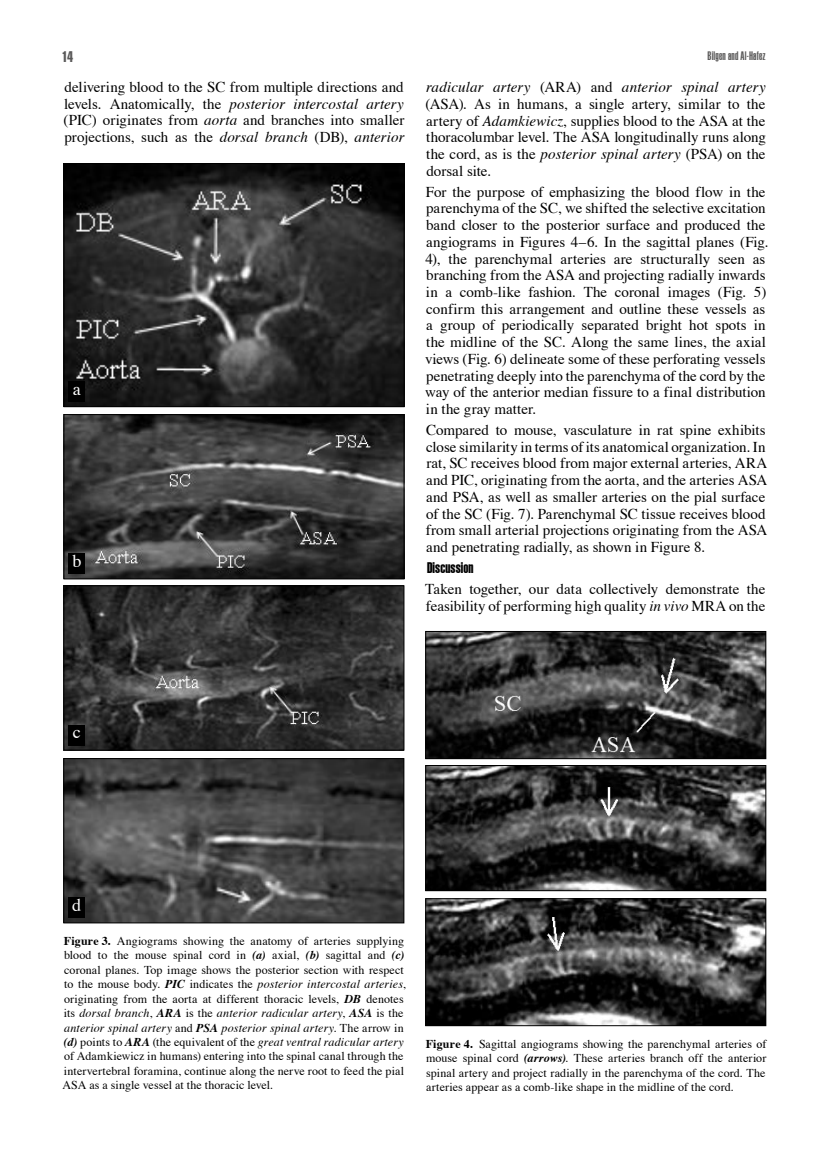
<style>
.page{position:relative;width:830px;height:1149px;background:#fff}
.page>*{position:absolute;margin:0;border:0;box-sizing:border-box;transform-origin:0 0}
.t1{font:18px "Times";color:#fff}
.t2{font:15px/16.6px "Times";color:#000}
.t3{font:15px "Helvetica Compressed Extra";letter-spacing:.005em;color:#000}
.t4{font:15px "Helvetica Compressed Extra";color:#595858}
.t5{font:12px/14.4px "Times";letter-spacing:.005em;color:#000}
.t6{font:12px "Helvetica Compressed Ultra";letter-spacing:.015em;color:#595858}
.s1{font-style:italic}
.s2{font-weight:700}
.s3{font-weight:700;font-style:italic}
</style>
<div class="page">
<img style="left:65px;top:760px;width:337px;height:160px">
<div style="left:63px;top:758px;width:341px;height:164px;border:1px solid #000"></div>
<div style="left:69px;top:897px;width:16px;height:20px;background:#000"></div>
<img style="left:66px;top:416px;width:336px;height:161px">
<div style="left:64px;top:414px;width:340px;height:165px;border:1px solid #000"></div>
<div style="left:69px;top:553px;width:16px;height:21px;background:#000"></div>
<img style="left:66px;top:165px;width:336px;height:240px">
<div style="left:64px;top:163px;width:340px;height:244px;border:1px solid #000"></div>
<div style="left:69px;top:381px;width:16px;height:20px;background:#000"></div>
<img style="left:66px;top:587px;width:336px;height:161px">
<div style="left:64px;top:585px;width:340px;height:165px;border:1px solid #000"></div>
<div style="left:69px;top:724px;width:16px;height:21px;background:#000"></div>
<img style="left:427px;top:900px;width:336px;height:123px">
<div style="left:425px;top:898px;width:340px;height:127px;border:1px solid #000"></div>
<img style="left:427px;top:633px;width:336px;height:123px">
<div style="left:425px;top:631px;width:340px;height:127px;border:1px solid #000"></div>
<img style="left:427px;top:767px;width:336px;height:121px">
<div style="left:425px;top:765px;width:340px;height:125px;border:1px solid #000"></div>
<p class="t4" style="left:62px;top:48px;width:12px">14</p>
<p class="t6" style="left:707px;top:48px;width:59px">Bilgen and Al-Hafez</p>
<p class="t2" style="left:64px;top:80px;width:342px;text-align:justify">delivering blood to the SC from multiple directions and levels. Anatomically, the <span class="s1">posterior intercostal artery </span>(PIC) originates from <span class="s1">aorta</span> and branches into smaller projections, such as the <span class="s1">dorsal branch</span> (DB), <span class="s1">anterior</span></p>
<p class="t2" style="left:425px;top:80px;width:342px;text-align:justify"><span class="s1">radicular artery</span> (ARA) and <span class="s1">anterior spinal artery </span>(ASA). As in humans, a single artery, similar to the artery of <span class="s1">Adamkiewicz</span>, supplies blood to the ASA at the thoracolumbar level. The ASA longitudinally runs along the cord, as is the <span class="s1">posterior spinal artery</span> (PSA) on the dorsal site.</p>
<p class="t2" style="left:425px;top:184px;width:345px">For the purpose of emphasizing the blood flow in the parenchyma of the SC, we shifted the selective excitation band closer to the posterior surface and produced the angiograms in Figures 4–6. In the sagittal planes (Fig.<br>4), the parenchymal arteries are structurally seen as branching from the ASA and projecting radially inwards in a comb-like fashion. The coronal images (Fig. 5) confirm this arrangement and outline these vessels as a group of periodically separated bright hot spots in the midline of the SC. Along the same lines, the axial views (Fig. 6) delineate some of these perforating vessels penetrating deeply into the parenchyma of the cord by the way of the anterior median fissure to a final distribution in the gray matter.</p>
<p class="t2" style="left:426px;top:422px;width:343px">Compared to mouse, vasculature in rat spine exhibits close similarity in terms of its anatomical organization. In rat, SC receives blood from major external arteries, ARA and PIC, originating from the aorta, and the arteries ASA and PSA, as well as smaller arteries on the pial surface of the SC (Fig. 7). Parenchymal SC tissue receives blood from small arterial projections originating from the ASA and penetrating radially, as shown in Figure 8.</p>
<p class="t3" style="left:427px;top:558px;width:48px">Discussion</p>
<p class="t2" style="left:425px;top:581px;width:341px">Taken together, our data collectively demonstrate the feasibility of performing high quality <span class="s1">in vivo</span> MRA on the</p>
<p class="t1" style="left:73px;top:377px;width:9px">a</p>
<p class="t1" style="left:72px;top:549px;width:10px">b</p>
<p class="t1" style="left:73px;top:720px;width:9px">c</p>
<p class="t1" style="left:72px;top:893px;width:10px">d</p>
<p class="t5" style="left:62px;top:933px;width:345px"><span class="s2">Figure 3.</span> Angiograms showing the anatomy of arteries supplying blood to the mouse spinal cord in <span class="s3">(a)</span> axial, <span class="s3">(b)</span> sagittal and <span class="s3">(c) </span>coronal planes. Top image shows the posterior section with respect to the mouse body. <span class="s3">PIC</span> indicates the <span class="s1">posterior intercostal arteries</span>, originating from the aorta at different thoracic levels, <span class="s3">DB</span> denotes its <span class="s1">dorsal branch</span>, <span class="s3">ARA</span> is the <span class="s1">anterior radicular artery</span>, <span class="s3">ASA</span> is the <span class="s1">anterior spinal artery</span> and <span class="s3">PSA</span> <span class="s1">posterior spinal artery</span>. The arrow in <span class="s3">(d)</span> points to <span class="s3">ARA</span> (the equivalent of the <span class="s1">great ventral radicular artery </span>of Adamkiewicz in humans) entering into the spinal canal through the intervertebral foramina, continue along the nerve root to feed the pial ASA as a single vessel at the thoracic level.</p>
<p class="t5" style="left:425px;top:1036px;width:342px;text-align:justify"><span class="s2">Figure 4.</span> Sagittal angiograms showing the parenchymal arteries of mouse spinal cord <span class="s3">(arrows)</span>. These arteries branch off the anterior spinal artery and project radially in the parenchyma of the cord. The arteries appear as a comb-like shape in the midline of the cord.</p>
</div>
